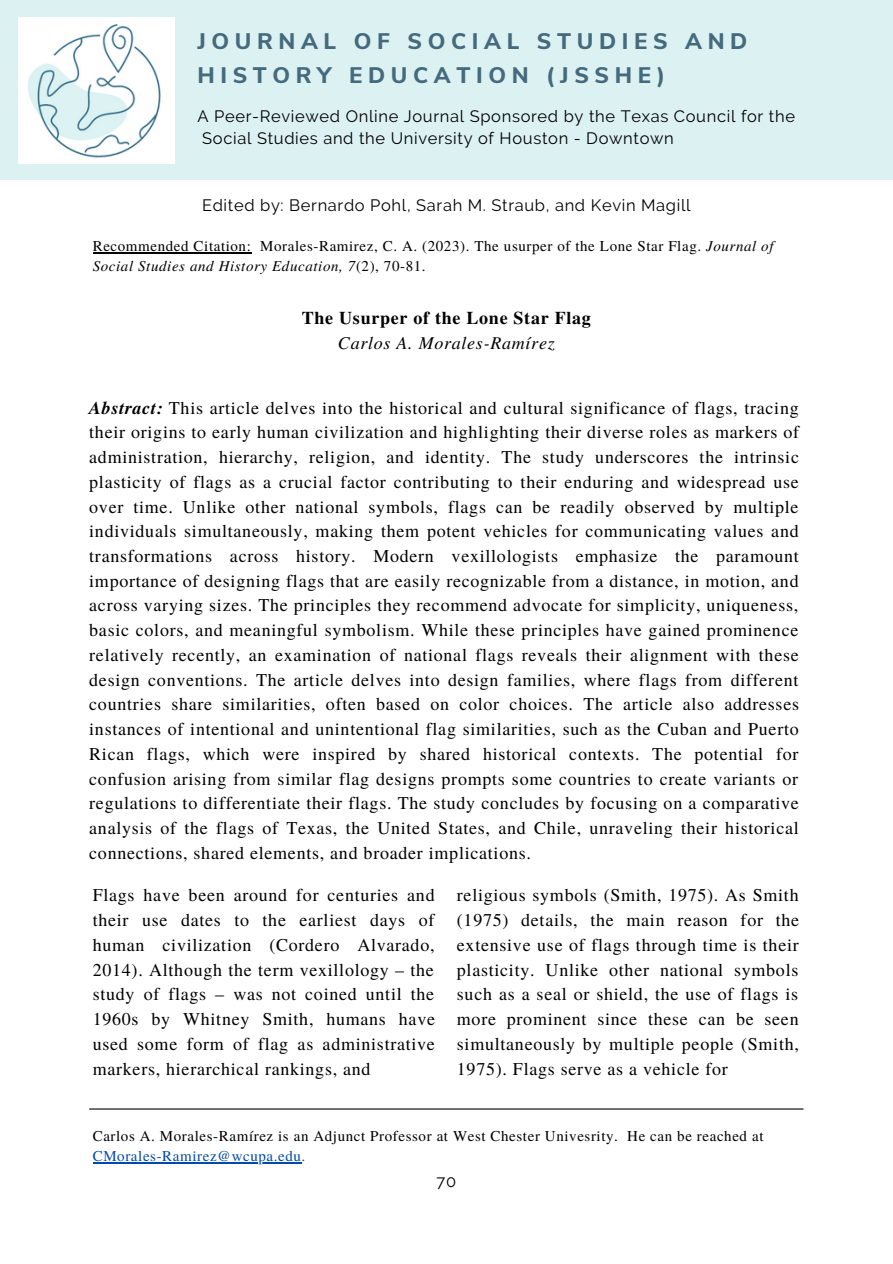
<style>
.page{position:relative;width:893px;height:1264px;background:#fff}
.page>*{position:absolute;margin:0;border:0;box-sizing:border-box;transform-origin:0 0}
.t1{font:800 22.5px/34.8px "Nunito Sans";letter-spacing:.25em;color:#456a7d}
.t2{font:18px/24.8px "Te X Gyre Termes";letter-spacing:.04em;color:#000;text-align:justify}
.t3{font:700 18px "Te X Gyre Termes";letter-spacing:.04em;color:#000}
.t4{font:italic 18px "Te X Gyre Termes";letter-spacing:.04em;color:#000}
.t5{font:16.5px/22.5px "Raleway";letter-spacing:.04em;color:#000}
.t6{font:15px/20.2px "Te X Gyre Termes";letter-spacing:.04em;color:#000}
.s1{font-style:italic}
.s2{font-weight:700;font-style:italic}
.s3{color:#004aad}
</style>
<div class="page">
<div style="left:0;top:0;width:892px;height:180px;background:#dcf1f2"></div>
<img style="left:18px;top:17px;width:156px;height:146px">
<hr style="left:89px;top:1108px;width:714px;height:1px;background:#000">
<hr style="left:93px;top:252px;width:158px;height:1px;background:#000">
<hr style="left:93px;top:1161px;width:208px;height:2px;background:#004aad">
<p class="t1" style="left:197px;top:24px;width:551px">JOURNAL OF SOCIAL STUDIES AND<br>HISTORY EDUCATION (JSSHE)</p>
<p class="t5" style="left:197px;top:104px;width:599px">A Peer-Reviewed Online Journal Sponsored by the Texas Council for the<br>Social Studies and the University of Houston - Downtown</p>
<p class="t5" style="left:202px;top:193px;width:490px">Edited by: Bernardo Pohl, Sarah M. Straub, and Kevin Magill</p>
<p class="t6" style="left:93px;top:235px;width:682px">Recommended Citation: Morales-Ramirez, C. A. (2023). The usurper of the Lone Star Flag. <span class="s1">Journal of<br>Social Studies and History Education, 7</span>(2), 70-81.</p>
<p class="t3" style="left:302px;top:304px;width:290px">The Usurper of the Lone Star Flag</p>
<p class="t4" style="left:338px;top:329px;width:218px">Carlos A. Morales-Ramírez</p>
<p class="t2" style="left:89px;top:394px;width:711px"><span class="s2">Abstract:</span> This article delves into the historical and cultural significance of flags, tracing their origins to early human civilization and highlighting their diverse roles as markers of administration, hierarchy, religion, and identity. The study underscores the intrinsic plasticity of flags as a crucial factor contributing to their enduring and widespread use over time. Unlike other national symbols, flags can be readily observed by multiple individuals simultaneously, making them potent vehicles for communicating values and transformations across history. Modern vexillologists emphasize the paramount importance of designing flags that are easily recognizable from a distance, in motion, and across varying sizes. The principles they recommend advocate for simplicity, uniqueness, basic colors, and meaningful symbolism. While these principles have gained prominence relatively recently, an examination of national flags reveals their alignment with these design conventions. The article delves into design families, where flags from different countries share similarities, often based on color choices. The article also addresses instances of intentional and unintentional flag similarities, such as the Cuban and Puerto Rican flags, which were inspired by shared historical contexts. The potential for confusion arising from similar flag designs prompts some countries to create variants or regulations to differentiate their flags. The study concludes by focusing on a comparative analysis of the flags of Texas, the United States, and Chile, unraveling their historical connections, shared elements, and broader implications.</p>
<p class="t2" style="left:457px;top:882px;width:344px">religious symbols (Smith, 1975). As Smith (1975) details, the main reason for the extensive use of flags through time is their plasticity. Unlike other national symbols such as a seal or shield, the use of flags is more prominent since these can be seen simultaneously by multiple people (Smith, 1975). Flags serve as a vehicle for</p>
<p class="t2" style="left:93px;top:882px;width:344px">Flags have been around for centuries and their use dates to the earliest days of human civilization (Cordero Alvarado, 2014). Although the term vexillology – the study of flags – was not coined until the 1960s by Whitney Smith, humans have used some form of flag as administrative markers, hierarchical rankings, and</p>
<p class="t6" style="left:93px;top:1124px;width:672px">Carlos A. Morales-Ramírez is an Adjunct Professor at West Chester Univesrity. He can be reached at<br><span class="s3">CMorales-Ramirez@wcupa.edu.</span></p>
<p class="t5" style="left:436px;top:1170px;width:21px">70</p>
</div>
